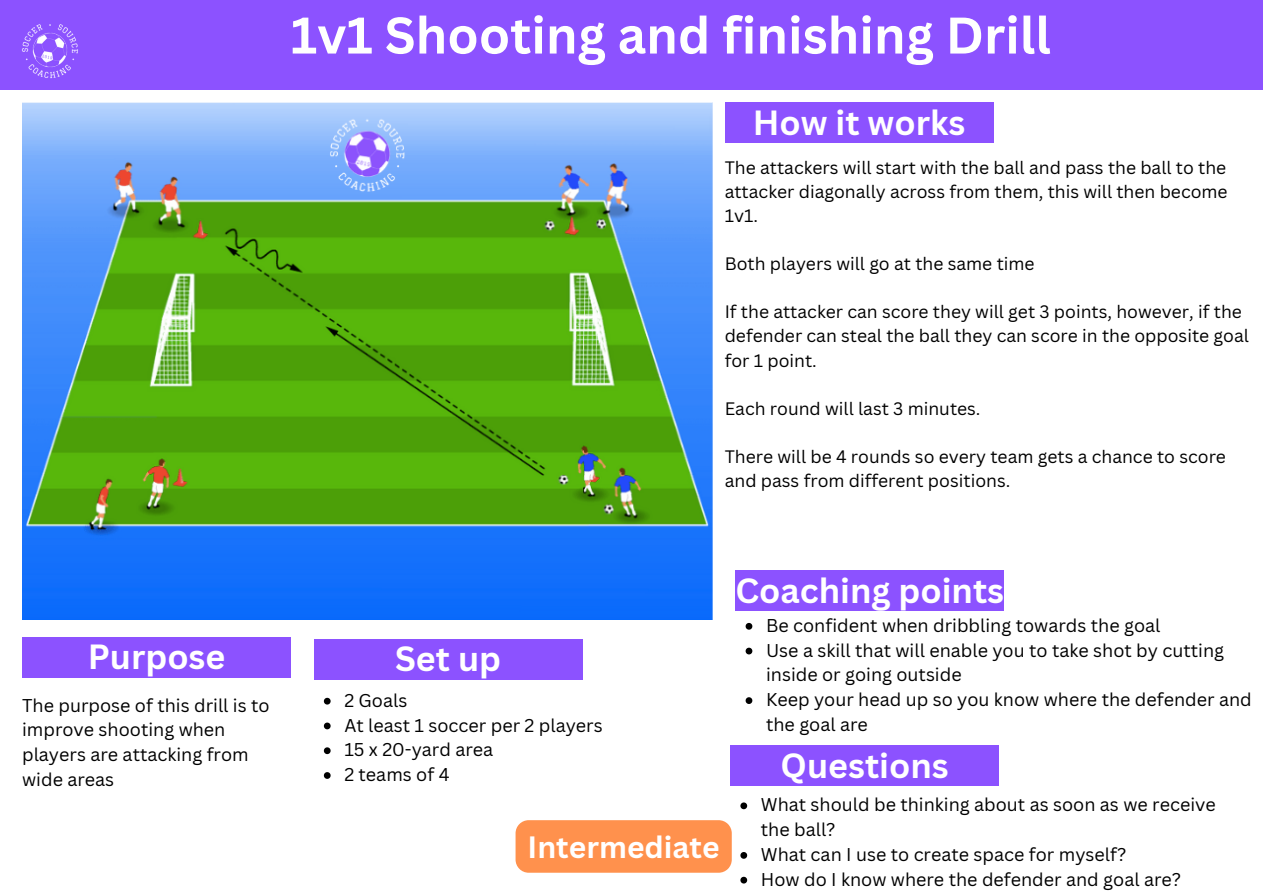
<style>
.page{position:relative;width:1263px;height:894px;background:#fff}
.page>*{position:absolute;margin:0;border:0;box-sizing:border-box;transform-origin:0 0}
.t1{font:700 50.25px "Canva Sans";color:#fff}
.t2{font:700 34.05px "Canva Sans";color:#fff}
.t3{font:700 30px "Canva Sans";color:#fff}
.t4{font:18px/24.8px "Canva Sans";color:#000}
.t5{font:17.55px/24.2px "Canva Sans";color:#000}
</style>
<div class="page">
<div style="left:0;top:0;width:1263px;height:89px;background:#8c52ff"></div>
<div style="left:22px;top:636px;width:269px;height:41px;background:#8c52ff"></div>
<div style="left:314px;top:638px;width:269px;height:41px;background:#8c52ff"></div>
<div style="left:725px;top:102px;width:269px;height:41px;background:#8c52ff"></div>
<div style="left:735px;top:570px;width:269px;height:41px;background:#8c52ff"></div>
<img style="left:22px;top:24px;width:56px;height:55px">
<div style="left:730px;top:744px;width:269px;height:41px;background:#8c52ff"></div>
<img style="left:22px;top:102px;width:691px;height:517px">
<svg style="left:324px;top:697px;width:7px;height:7px"></svg>
<svg style="left:324px;top:722px;width:7px;height:7px"></svg>
<svg style="left:324px;top:747px;width:7px;height:6px"></svg>
<svg style="left:324px;top:772px;width:7px;height:6px"></svg>
<svg style="left:746px;top:623px;width:6px;height:6px"></svg>
<svg style="left:746px;top:647px;width:6px;height:7px"></svg>
<svg style="left:746px;top:697px;width:6px;height:6px"></svg>
<svg style="left:740px;top:802px;width:7px;height:7px"></svg>
<svg style="left:740px;top:852px;width:7px;height:6px"></svg>
<svg style="left:740px;top:876px;width:7px;height:7px"></svg>
<div style="left:516px;top:820px;width:216px;height:52px;background:#ff914d"></div>
<p class="t1" style="left:291px;top:0;width:762px">1v1 Shooting and finishing Drill</p>
<p class="t2" style="left:753px;top:99px;width:214px">How it works</p>
<p class="t5" style="left:725px;top:155px;width:504px;text-align:justify">The attackers will start with the ball and pass the ball to the attacker diagonally across from them, this will then become 1v1.</p>
<p class="t5" style="left:725px;top:251px;width:311px">Both players will go at the same time</p>
<p class="t5" style="left:725px;top:299px;width:526px">If the attacker can score they will get 3 points, however, if the defender can steal the ball they can score in the opposite goal for 1 point.</p>
<p class="t5" style="left:725px;top:395px;width:257px">Each round will last 3 minutes.</p>
<p class="t5" style="left:725px;top:444px;width:503px">There will be 4 rounds so every team gets a chance to score and pass from different positions.</p>
<p class="t2" style="left:88px;top:632px;width:139px">Purpose</p>
<p class="t2" style="left:395px;top:634px;width:108px">Set up</p>
<p class="t4" style="left:22px;top:692px;width:249px">The purpose of this drill is to improve shooting when players are attacking from wide areas</p>
<p class="t4" style="left:344px;top:687px;width:65px">2 Goals</p>
<p class="t4" style="left:344px;top:712px;width:260px">At least 1 soccer per 2 players</p>
<p class="t4" style="left:344px;top:736px;width:150px">15 x 20-yard area</p>
<p class="t4" style="left:344px;top:761px;width:107px">2 teams of 4</p>
<p class="t3" style="left:528px;top:825px;width:194px">Intermediate</p>
<p class="t2" style="left:735px;top:566px;width:270px">Coaching points</p>
<p class="t4" style="left:766px;top:612px;width:396px">Be confident when dribbling towards the goal</p>
<p class="t4" style="left:766px;top:637px;width:459px">Use a skill that will enable you to take shot by cutting inside or going outside</p>
<p class="t4" style="left:766px;top:686px;width:487px">Keep your head up so you know where the defender and the goal are</p>
<p class="t2" style="left:781px;top:741px;width:170px">Questions</p>
<p class="t4" style="left:761px;top:791px;width:456px">What should be thinking about as soon as we receive the ball?</p>
<p class="t4" style="left:761px;top:841px;width:367px">What can I use to create space for myself?</p>
<p class="t4" style="left:761px;top:866px;width:422px">How do I know where the defender and goal are?</p>
</div>
